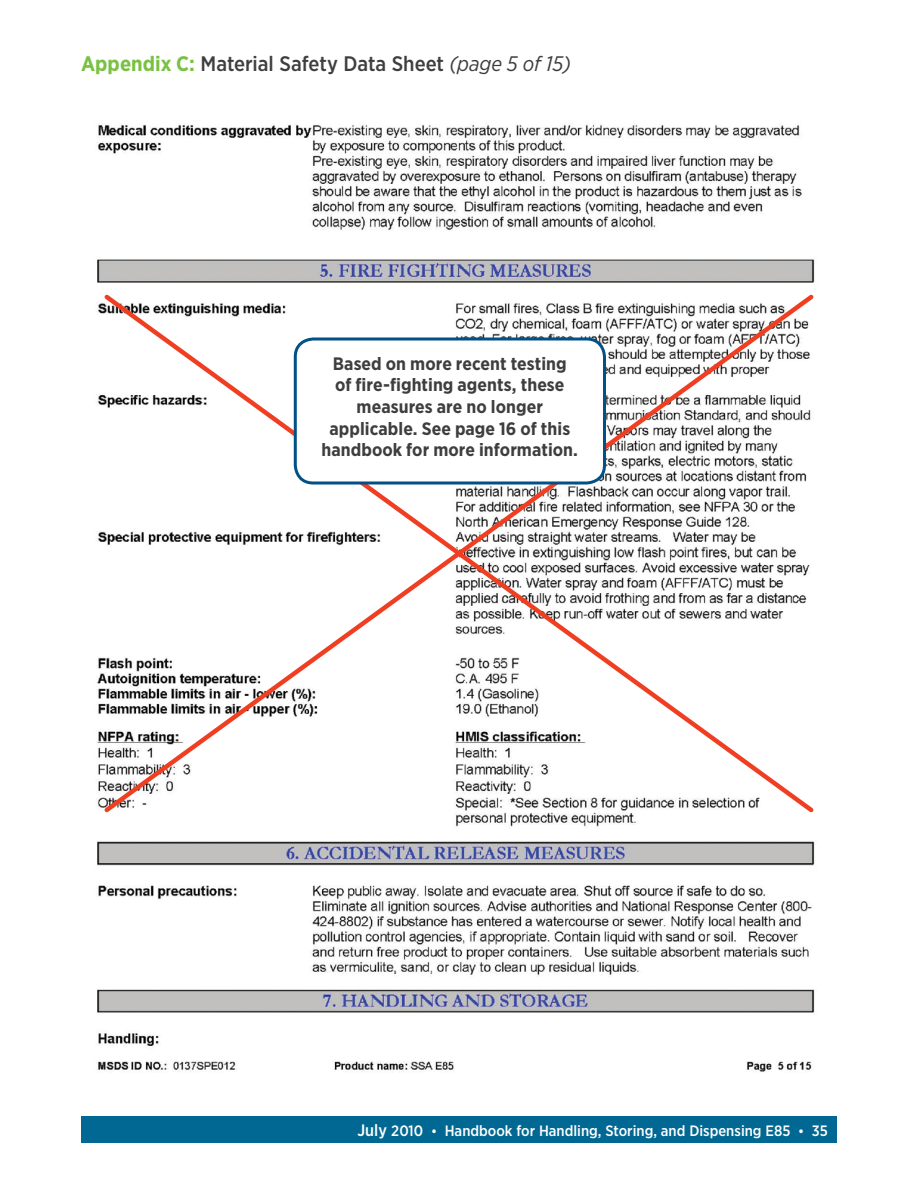
<style>
.page{position:relative;width:918px;height:1188px;background:#fff}
.page>*{position:absolute;margin:0;border:0;box-sizing:border-box;transform-origin:0 0}
.Subhd_2_GothamNarrow{font:500 21px "Gotham Narrow";color:#3e3e3f}
.Base_Text{font:700 18px/21.6px "Gotham Narrow";letter-spacing:.005em;color:#3e3e3f;text-align:center}
.t1{font:500 15px "Gotham Narrow";color:#fff}
.s1{font-weight:700;color:#79c142}
.s2{font-weight:400;font-style:italic}
.s3{font-size:16.5px}
.s4{font-size:13.5px}
</style>
<div class="page">
<div style="left:81px;top:1116px;width:756px;height:27px;background:#006893"></div>
<img style="left:96px;top:124px;width:719px;height:949px">
<svg style="left:101px;top:291px;width:714px;height:525px"></svg>
<div style="left:295px;top:339px;width:310px;height:144px;background:#fff;border-radius:18px"></div>
<div style="left:294px;top:338px;width:312px;height:146px;border:3px solid #005187;border-radius:18px"></div>
<p class="Subhd_2_GothamNarrow" style="left:81px;top:50px;width:492px"><span class="s1">Appendix C:</span> Material Safety Data Sheet <span class="s2">(page 5 of 15)</span></p>
<p class="Base_Text" style="left:321px;top:353px;width:258px">Based on more recent testing<br>of fire-fighting agents, these measures are no longer applicable. See page 16 of this handbook for more information.</p>
<p class="t1" style="left:357px;top:1121px;width:472px"><span class="s3">July</span> 2010 <span class="s4">•</span> Handbook for Handling, Storing, and Dispensing E85 <span class="s4">•</span> 35</p>
</div>
